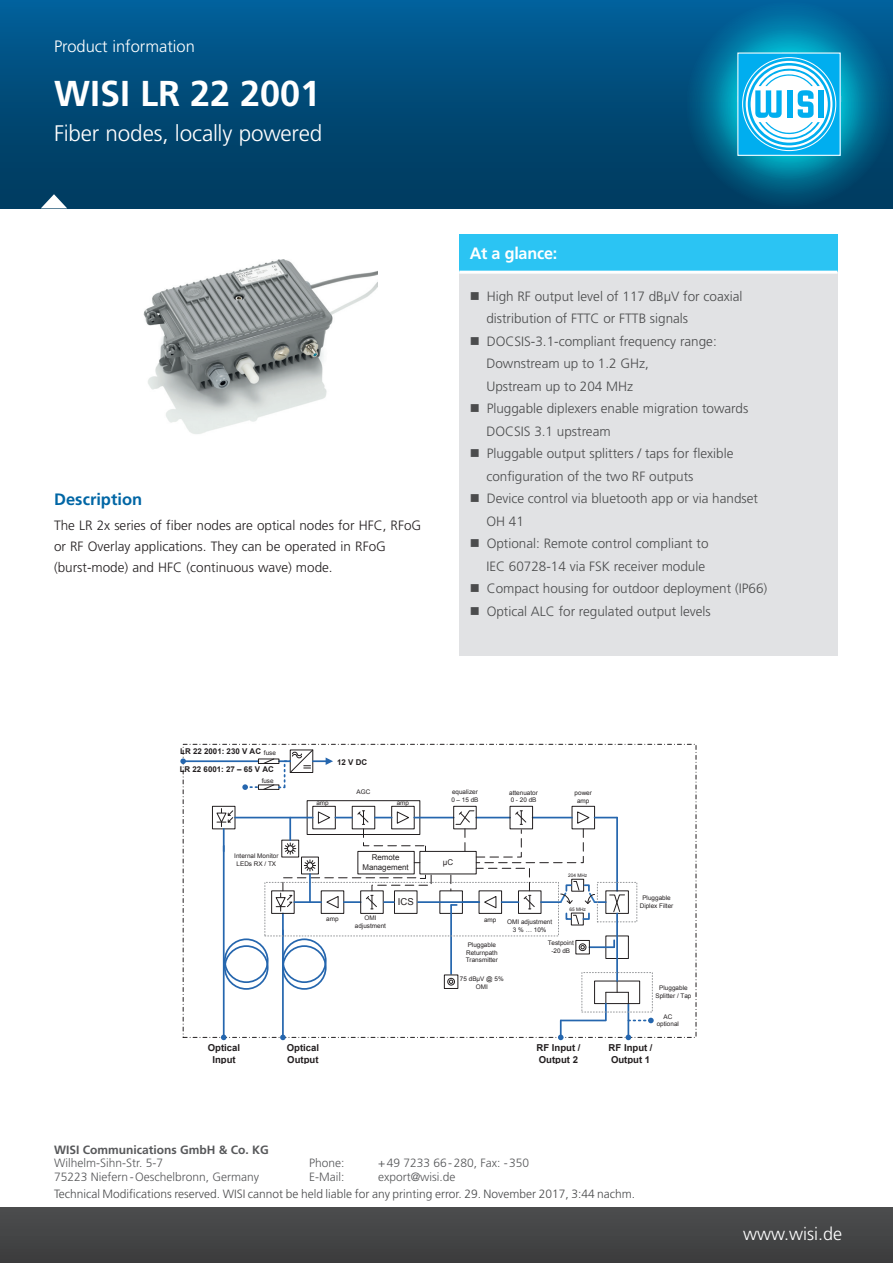
<style>
.page{position:relative;width:893px;height:1263px;background:#fff}
.page>*{position:absolute;margin:0;border:0;box-sizing:border-box;transform-origin:0 0}
.t1{font:700 36px "Frutiger LT Std";color:#fff}
.t2{font:300 22.5px "Frutiger LT Std";letter-spacing:-.01em;color:#fff}
.t3{font:300 18px "Frutiger LT Std";color:#fff}
.t4{font:300 16.5px "Frutiger LT Std";color:#fff}
.t5{font:700 16.5px "Frutiger LT Std";color:#0166a5}
.t6{font:700 16.5px "Frutiger LT Std";letter-spacing:-.01em;color:#fff}
.t7{font:300 13.5px/22.5px "Frutiger LT Std";color:#4b4c4d}
.t8{font:300 13.5px/21px "Frutiger LT Std";color:#231f20}
.t9{font:300 12px "Frutiger LT Std";color:#57585a}
.t10{font:300 12px "Frutiger LT Std";color:#4b4c4d}
.t11{font:700 12px "Frutiger LT Std";color:#57585a}
.t12{font:700 9.6px/11.4px "ARIAL";color:#231f20}
.t13{font:9.6px "ARIAL";color:#231f20}
.t14{font:700 7.95px "ARIAL";color:#231f20}
.t15{font:7.95px/9.6px "ARIAL";color:#231f20;text-align:center}
.t16{font:6.3px/7.6px "ARIAL";color:#231f20;text-align:center}
.t17{font:4.8px "ARIAL";color:#231f20}
</style>
<div class="page">
<div style="left:0;top:0;width:893px;height:208px;background:linear-gradient(to bottom,#015e97,#00385b)"></div>
<div style="left:685px;top:2px;width:208px;height:205px;background:linear-gradient(to bottom,#01659c,#004163);border-radius:50%"></div>
<svg style="left:698px;top:13px;width:182px;height:182px;background:#006790"></svg>
<svg style="left:711px;top:29px;width:156px;height:150px;background:#0993b2"></svg>
<div style="left:738px;top:53px;width:102px;height:102px;background:#00aeef"></div>
<svg style="left:742px;top:57px;width:94px;height:94px"></svg>
<svg style="left:743px;top:58px;width:92px;height:92px"></svg>
<svg style="left:746px;top:61px;width:86px;height:87px"></svg>
<svg style="left:748px;top:63px;width:82px;height:82px"></svg>
<div style="left:751px;top:66px;width:77px;height:77px;background:#fff;border-radius:50%"></div>
<div style="left:819px;top:90px;width:5px;height:28px;background:#00aeef"></div>
<svg style="left:755px;top:68px;width:65px;height:73px"></svg>
<div style="left:0;top:1208px;width:893px;height:55px;background:#454647"></div>
<svg style="left:41px;top:194px;width:26px;height:14px"></svg>
<img style="left:143px;top:259px;width:234px;height:175px">
<div style="left:459px;top:234px;width:378px;height:38px;background:#2bc4f3"></div>
<div style="left:459px;top:272px;width:378px;height:383px;background:#e1e2e4"></div>
<hr style="left:459px;top:271px;width:378px;height:3px;background:#fff">
<svg style="left:182px;top:743px;width:515px;height:298px"></svg>
<div style="left:307px;top:801px;width:113px;height:33px;background:#fff"></div>
<div style="left:307px;top:800px;width:113px;height:35px;border:1px solid #231f20"></div>
<div style="left:391px;top:806px;width:24px;height:23px;border:1px solid #231f20"></div>
<div style="left:352px;top:806px;width:23px;height:23px;border:1px solid #231f20"></div>
<div style="left:605px;top:935px;width:24px;height:24px;border:1px solid #231f20"></div>
<div style="left:572px;top:806px;width:23px;height:23px;border:1px solid #231f20"></div>
<hr style="left:183px;top:760px;width:75px;height:2px;background:#2566ae">
<svg style="left:180px;top:758px;width:6px;height:6px"></svg>
<hr style="left:282px;top:930px;width:2px;height:107px;background:#2566ae">
<svg style="left:280px;top:1034px;width:6px;height:6px"></svg>
<div style="left:258px;top:758px;width:21px;height:6px;border:1px solid #231f20"></div>
<hr style="left:589px;top:946px;width:25px;height:2px;background:#2566ae">
<svg style="left:613px;top:940px;width:2px;height:7px"></svg>
<hr style="left:414px;top:817px;width:40px;height:1px;background:#2566ae">
<div style="left:312px;top:806px;width:24px;height:23px;border:1px solid #231f20"></div>
<div style="left:212px;top:806px;width:23px;height:23px;border:1px solid #231f20"></div>
<svg style="left:216px;top:808px;width:18px;height:19px"></svg>
<div style="left:510px;top:806px;width:23px;height:23px;border:1px solid #231f20"></div>
<div style="left:575px;top:940px;width:15px;height:14px;border:1px solid #231f20"></div>
<div style="left:579px;top:943px;width:7px;height:8px;border:1px solid #231f20;border-radius:50%"></div>
<svg style="left:581px;top:945px;width:4px;height:4px"></svg>
<div style="left:453px;top:806px;width:24px;height:23px;border:1px solid #231f20"></div>
<hr style="left:235px;top:817px;width:78px;height:1px;background:#2566ae">
<hr style="left:282px;top:913px;width:2px;height:23px;background:#2566ae">
<div style="left:271px;top:890px;width:24px;height:24px;border:1px solid #231f20"></div>
<div style="left:321px;top:890px;width:23px;height:24px;border:1px solid #231f20"></div>
<hr style="left:450px;top:905px;width:2px;height:69px;background:#2566ae">
<div style="left:444px;top:974px;width:14px;height:15px;border:1px solid #231f20"></div>
<div style="left:447px;top:978px;width:8px;height:7px;border:1px solid #231f20;border-radius:50%"></div>
<svg style="left:449px;top:980px;width:4px;height:4px"></svg>
<div style="left:605px;top:890px;width:24px;height:24px;border:1px solid #231f20"></div>
<div style="left:597px;top:882px;width:40px;height:40px;border:1px dashed #939598"></div>
<hr style="left:616px;top:913px;width:2px;height:68px;background:#2566ae">
<div style="left:581px;top:972px;width:72px;height:40px;border:1px dashed #939598"></div>
<div style="left:394px;top:890px;width:23px;height:24px;border:1px solid #231f20"></div>
<svg style="left:242px;top:784px;width:15px;height:6px"></svg>
<div style="left:258px;top:784px;width:21px;height:6px;border:1px solid #231f20"></div>
<svg style="left:263px;top:749px;width:70px;height:41px"></svg>
<svg style="left:558px;top:981px;width:96px;height:59px"></svg>
<div style="left:282px;top:938px;width:45px;height:45px;border:2px solid #2566ae;border-radius:50%"></div>
<div style="left:282px;top:945px;width:45px;height:45px;border:2px solid #2566ae;border-radius:50%"></div>
<div style="left:419px;top:851px;width:58px;height:23px;border:1px solid #231f20"></div>
<div style="left:264px;top:882px;width:295px;height:54px;border:1px dashed #939598"></div>
<div style="left:360px;top:890px;width:24px;height:24px;border:1px solid #231f20"></div>
<hr style="left:418px;top:901px;width:61px;height:2px;background:#2566ae">
<hr style="left:223px;top:846px;width:2px;height:191px;background:#2566ae">
<svg style="left:221px;top:1034px;width:6px;height:6px"></svg>
<hr style="left:223px;top:829px;width:2px;height:22px;background:#2566ae">
<div style="left:224px;top:938px;width:45px;height:45px;border:2px solid #2566ae;border-radius:50%"></div>
<div style="left:224px;top:945px;width:45px;height:45px;border:2px solid #2566ae;border-radius:50%"></div>
<svg style="left:451px;top:810px;width:174px;height:115px"></svg>
<svg style="left:275px;top:810px;width:157px;height:101px"></svg>
<div style="left:307px;top:862px;width:6px;height:7px;border:1px solid #231f20;border-radius:50%"></div>
<hr style="left:309px;top:874px;width:2px;height:28px;background:#2566ae">
<p class="t4" style="left:54px;top:37px;width:142px">Product information</p>
<h1 class="t1" style="left:54px;top:73px;width:268px">WISI LR 22 2001</h1>
<h2 class="t2" style="left:54px;top:120px;width:270px">Fiber nodes, locally powered</h2>
<p class="t5" style="left:54px;top:489px;width:90px">Description</p>
<p class="t8" style="left:54px;top:515px;width:369px">The LR 2x series of fiber nodes are optical nodes for HFC, RFoG or RF Overlay applications. They can be operated in RFoG (burst-mode) and HFC (continuous wave) mode.</p>
<p class="t6" style="left:470px;top:244px;width:89px">At a glance:</p>
<p class="t7" style="left:486px;top:285px;width:282px">High RF output level of 117 dBµV for coaxial distribution of FTTC or FTTB signals DOCSIS-3.1-compliant frequency range:<br>Downstream up to 1.2 GHz,<br>Upstream up to 204 MHz<br>Pluggable diplexers enable migration towards DOCSIS 3.1 upstream<br>Pluggable output splitters / taps for flexible configuration of the two RF outputs<br>Device control via bluetooth app or via handset OH 41<br>Optional: Remote control compliant to<br>IEC 60728-14 via FSK receiver module<br>Compact housing for outdoor deployment (IP66)<br>Optical ALC for regulated output levels</p>
<p class="t14" style="left:180px;top:746px;width:82px">LR 22 2001: 230 V AC</p>
<p class="t16" style="left:264px;top:749px;width:14px">fuse</p>
<p class="t14" style="left:180px;top:763px;width:96px">LR 22 6001: 27 – 65 V AC</p>
<p class="t16" style="left:262px;top:777px;width:14px">fuse</p>
<p class="t14" style="left:337px;top:757px;width:32px">12 V DC</p>
<p class="t16" style="left:316px;top:799px;width:14px">amp</p>
<p class="t16" style="left:357px;top:788px;width:15px">AGC</p>
<p class="t16" style="left:397px;top:799px;width:14px">amp</p>
<p class="t16" style="left:234px;top:852px;width:46px">Internal Monitor<br>LEDs RX / TX</p>
<p class="t15" style="left:362px;top:853px;width:48px">Remote<br>Management</p>
<p class="t13" style="left:398px;top:895px;width:17px">ICS</p>
<p class="t16" style="left:451px;top:788px;width:29px;text-align:left">equalizer<br>0–15dB</p>
<p class="t16" style="left:509px;top:788px;width:30px;text-align:left">attenuator<br>0-20dB</p>
<p class="t15" style="left:443px;top:857px;width:12px">µC</p>
<p class="t16" style="left:575px;top:789px;width:19px">power amp</p>
<p class="t17" style="left:568px;top:872px;width:21px">204 MHz</p>
<p class="t17" style="left:569px;top:906px;width:18px">65 MHz</p>
<p class="t16" style="left:640px;top:894px;width:35px">Pluggable<br>Diplex Filter</p>
<p class="t16" style="left:355px;top:914px;width:33px">OMI adjustment</p>
<p class="t16" style="left:326px;top:915px;width:14px">amp</p>
<p class="t16" style="left:484px;top:916px;width:14px">amp</p>
<p class="t16" style="left:507px;top:918px;width:46px">OMI adjustment<br>3%…10%</p>
<p class="t12" style="left:208px;top:1043px;width:34px;text-align:center">Optical<br>Input</p>
<p class="t12" style="left:287px;top:1043px;width:34px">Optical<br>Output</p>
<p class="t16" style="left:466px;top:941px;width:34px">Pluggable<br>Returnpath<br>Transmitter</p>
<p class="t16" style="left:460px;top:975px;width:45px">75 dBµV @ 5%<br>OMI</p>
<p class="t16" style="left:548px;top:939px;width:28px">Testpoint -20 dB</p>
<p class="t12" style="left:536px;top:1042px;width:45px">RF Input /<br>Output 2</p>
<p class="t16" style="left:655px;top:984px;width:38px">Pluggable<br>Splitter / Tap</p>
<p class="t16" style="left:657px;top:1012px;width:24px">AC optional</p>
<p class="t12" style="left:609px;top:1042px;width:45px">RF Input /<br>Output 1</p>
<p class="t11" style="left:54px;top:1142px;width:216px">WISI Communications GmbH &amp; Co. KG</p>
<p class="t9" style="left:54px;top:1156px;width:111px">Wilhelm-Sihn-Str. 5-7</p>
<p class="t9" style="left:309px;top:1156px;width:37px">Phone:</p>
<p class="t9" style="left:378px;top:1156px;width:153px">+49 7233 66-280, Fax: -350</p>
<p class="t9" style="left:54px;top:1170px;width:207px">75223 Niefern-Oeschelbronn, Germany</p>
<p class="t9" style="left:309px;top:1170px;width:37px">E-Mail:</p>
<p class="t9" style="left:378px;top:1170px;width:79px">export@wisi.de</p>
<p class="t10" style="left:54px;top:1187px;width:583px">Technical Modifications reserved. WISI cannot be held liable for any printing error. 29. November 2017, 3:44 nachm.</p>
<h3 class="t3" style="left:743px;top:1224px;width:101px">www.wisi.de</h3>
</div>
